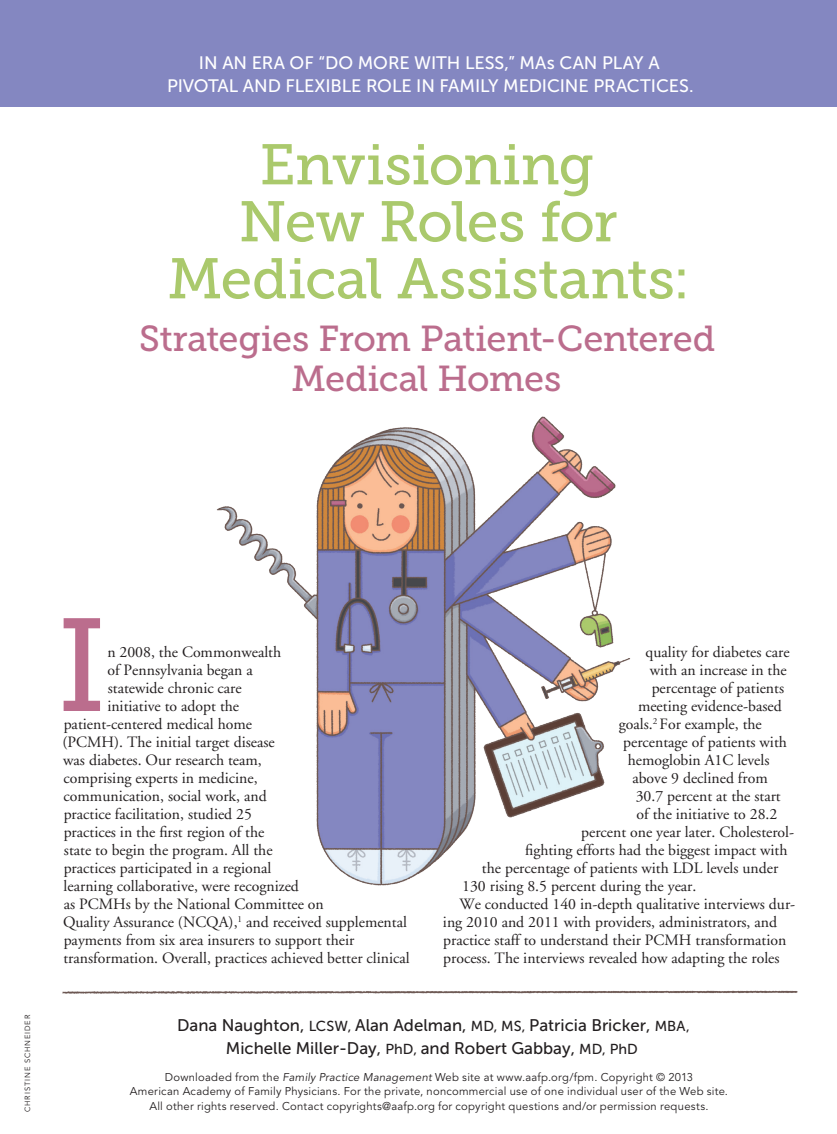
<style>
.page{position:relative;width:837px;height:1134px;background:#fff}
.page>*{position:absolute;margin:0;border:0;box-sizing:border-box;transform-origin:0 0}
.body_dropcap{font:131.4px "Museo Slab 500";color:#bb6d8d}
.article_title{font:57px "Museo Slab 500";letter-spacing:-.015em;color:#aac96c}
.article_title-2{font:36px "Museo Slab 500";letter-spacing:-.015em;color:#bb6d8d}
.dek{font:18px/22.5px "Museo Sans 500";letter-spacing:-.005em;color:#fff;text-align:center}
.byline{font:16.8px/22.5px "Museo Sans 500";color:#231f20;text-align:center}
.body_dropcap-2{font:15.75px "Adobe Garamond";color:#231f20}
.body{font:15.75px/18px "Adobe Garamond";color:#231f20}
.t1{font:11.25px/14.2px "Avenir LT Std";letter-spacing:.02em;color:#231f20;text-align:center}
.t2{font:10.5px "Avenir LT Std";letter-spacing:.04em;color:#231f20}
.credit_line{font:7.5px "Avenir LT Std";letter-spacing:.12em;color:#231f20}
.s1{font-size:14.4px}
.s2{font-style:italic}
.s3{font-family:"Adobe Garamond";color:#c91035}
.s4{font-weight:800;font-size:9px}
.s5{font-weight:900}
</style>
<div class="page">
<div style="left:0;top:0;width:837px;height:106px;background:#8487c1"></div>
<img style="left:216px;top:416px;width:415px;height:470px">
<img style="left:62px;top:990px;width:736px;height:4px">
<p class="dek" style="left:167px;top:52px;width:528px">IN AN ERA OF “DO MORE WITH LESS,” MAs CAN PLAY A<br>PIVOTAL AND FLEXIBLE ROLE IN FAMILY MEDICINE PRACTICES.</p>
<p class="article_title" style="left:260px;top:133px;width:336px">Envisioning</p>
<p class="article_title" style="left:239px;top:190px;width:380px">New Roles for</p>
<p class="article_title" style="left:168px;top:247px;width:524px">Medical Assistants:</p>
<p class="article_title-2" style="left:139px;top:318px;width:578px">Strategies From Patient-Centered</p>
<p class="article_title-2" style="left:291px;top:359px;width:271px">Medical Homes</p>
<p class="credit_line" style="left:23px;top:1112px;width:99px;rotate:-90deg">CHRISTINE SCHNEIDER</p>
<p class="body_dropcap" style="left:57px;top:592px;width:52px">I</p>
<p class="body_dropcap-2" style="left:107px;top:644px;width:175px">n 2008, the Commonwealth</p>
<p class="body_dropcap-2" style="left:108px;top:662px;width:147px">of Pennsylvania began a</p>
<p class="body_dropcap-2" style="left:108px;top:680px;width:135px">statewide chronic care</p>
<p class="body_dropcap-2" style="left:107px;top:698px;width:133px">initiative to adopt the</p>
<p class="body_dropcap-2" style="left:64px;top:716px;width:190px">patient-centered medical home</p>
<p class="body_dropcap-2" style="left:63px;top:734px;width:214px">(PCMH). The initial target disease</p>
<p class="body_dropcap-2" style="left:63px;top:752px;width:200px">was diabetes. Our research team,</p>
<p class="body_dropcap-2" style="left:64px;top:770px;width:196px">comprising experts in medicine,</p>
<p class="body_dropcap-2" style="left:64px;top:788px;width:205px">communication, social work, and</p>
<p class="body_dropcap-2" style="left:64px;top:806px;width:190px">practice facilitation, studied 25</p>
<p class="body_dropcap-2" style="left:64px;top:824px;width:202px">practices in the first region of the</p>
<p class="body_dropcap-2" style="left:64px;top:842px;width:210px">state to begin the program. All the</p>
<p class="body_dropcap-2" style="left:64px;top:860px;width:209px">practices participated in a regional</p>
<p class="body_dropcap-2" style="left:64px;top:878px;width:237px">learning collaborative, were recognized</p>
<p class="body_dropcap-2" style="left:64px;top:896px;width:262px">as PCMHs by the National Committee on</p>
<p class="body_dropcap-2" style="left:63px;top:914px;width:345px">Quality Assurance (NCQA),<sup>1</sup> and received supplemental</p>
<p class="body_dropcap-2" style="left:64px;top:932px;width:292px">payments from six area insurers to support their</p>
<p class="body_dropcap-2" style="left:63px;top:950px;width:348px">transformation. Overall, practices achieved better clinical</p>
<p class="body_dropcap-2" style="left:646px;top:644px;width:146px">quality for diabetes care</p>
<p class="body_dropcap-2" style="left:650px;top:662px;width:139px">with an increase in the</p>
<p class="body_dropcap-2" style="left:652px;top:680px;width:134px">percentage of patients</p>
<p class="body_dropcap-2" style="left:638px;top:698px;width:145px">meeting evidence-based</p>
<p class="body_dropcap-2" style="left:619px;top:716px;width:145px">goals.<sup>2</sup> For example, the</p>
<p class="body_dropcap-2" style="left:623px;top:734px;width:165px">percentage of patients with</p>
<p class="body_dropcap-2" style="left:628px;top:752px;width:143px">hemoglobin A1C levels</p>
<p class="body_dropcap-2" style="left:632px;top:770px;width:137px">above 9 declined from</p>
<p class="body_dropcap-2" style="left:636px;top:788px;width:147px">30.7 percent at the start</p>
<p class="body_dropcap-2" style="left:637px;top:806px;width:142px">of the initiative to 28.2</p>
<p class="body_dropcap-2" style="left:581px;top:824px;width:215px">percent one year later. Cholesterol-</p>
<p class="body_dropcap-2" style="left:525px;top:842px;width:264px">fighting efforts had the biggest impact with</p>
<p class="body_dropcap-2" style="left:482px;top:860px;width:298px">the percentage of patients with LDL levels under</p>
<p class="body_dropcap-2" style="left:462px;top:878px;width:236px">130 rising 8.5 percent during the year.</p>
<p class="body" style="left:443px;top:895px;width:354px;text-indent:17px">We conducted 140 in-depth qualitative interviews dur&shy;ing 2010 and 2011 with providers, administrators, and practice staff to understand their PCMH transformation process. The interviews revealed how adapting the roles</p>
<p class="byline" style="left:177px;top:1014px;width:514px">Dana Naughton, <span class="s1">LCSW,</span> Alan Adelman, <span class="s1">MD, MS,</span> Patricia Bricker, <span class="s1">MBA,<br></span>Michelle Miller-Day, <span class="s1">PhD,</span> and Robert Gabbay, <span class="s1">MD, PhD</span></p>
<p class="t1" style="left:130px;top:1070px;width:600px">Downloaded from the <span class="s2">Family Practice Management</span> Web site at www.aafp.org/fpm. Copyright © 2013<br>American Academy of Family Physicians. For the private, noncommercial use of one individual user of the Web site.<br>All other rights reserved. Contact copyrights@aafp.org for copyright questions and/or permission requests.</p>
<p class="t2" style="left:427px;top:1086px;width:370px">March/April 2013 <span class="s3">|</span> www.aafp.org/fpm <span class="s3">|</span> <span class="s4">FAMILY PRACTICE MANAGEMENT</span> <span class="s3">|</span> <span class="s5">7</span></p>
</div>
